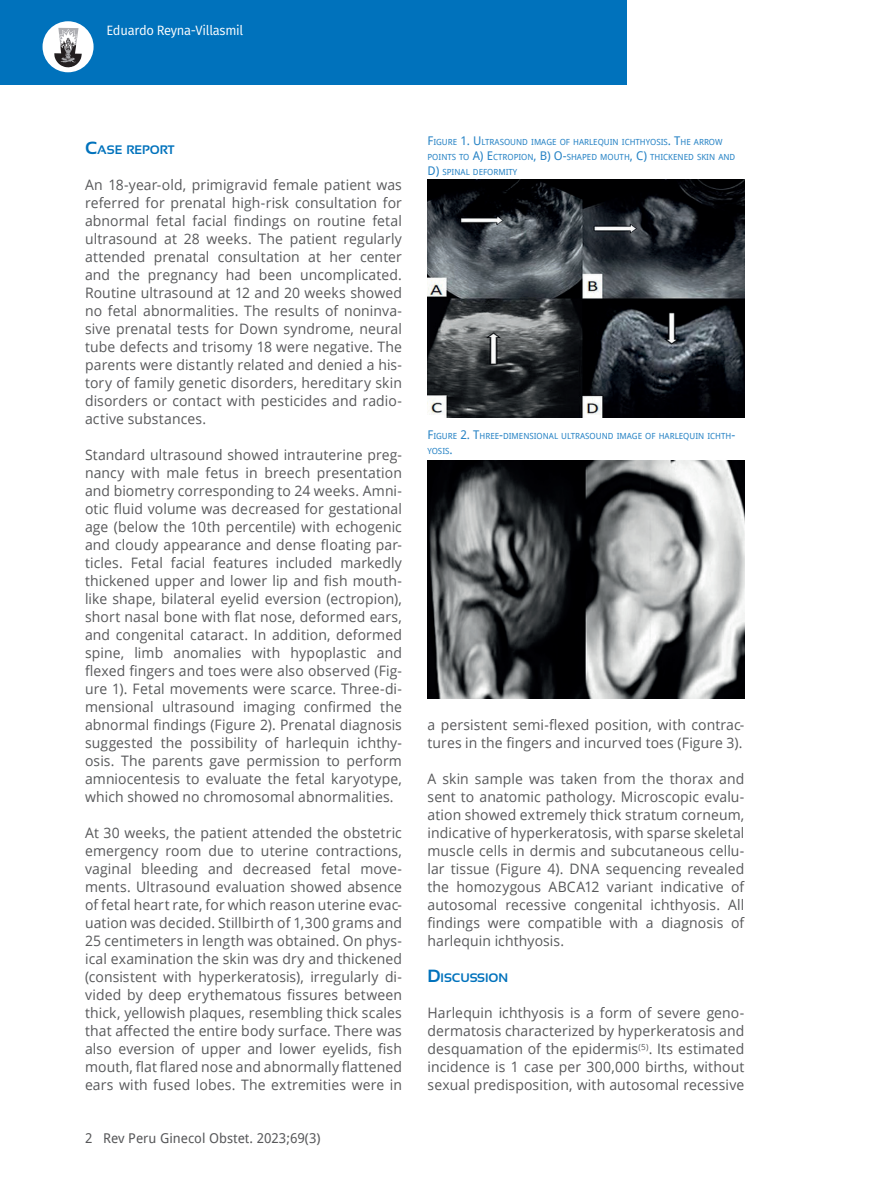
<style>
.page{position:relative;width:872px;height:1191px;background:#fff}
.page>*{position:absolute;margin:0;border:0;box-sizing:border-box;transform-origin:0 0}
.t1{font:14.4px/18px "Open Sans";letter-spacing:.01em;color:#57585a;text-align:justify}
.t2{font:13.5px "Droid Sans";color:#57585a}
.t3{font:13.5px "Fira Sans";letter-spacing:-.02em;color:#fff;scale:.96 1}
.t4{font:700 12.3px "Sansation";color:#0072bc}
.t5{font:8.4px/15px "Droid Sans";color:#2783c5}
.s1{font-size:17.7px}
.s2{font-size:12px}
</style>
<div class="page">
<div style="left:0;top:0;width:626px;height:85px;background:#0072bc"></div>
<div style="left:43px;top:21px;width:51px;height:51px;background:#fff;border-radius:50%"></div>
<svg style="left:54px;top:28px;width:28px;height:40px"></svg>
<img style="left:427px;top:460px;width:317px;height:238px">
<img style="left:427px;top:179px;width:317px;height:238px">
<p class="t3" style="left:106px;top:20px;width:144px">Eduardo Reyna-Villasmil</p>
<p class="t4" style="left:85px;top:143px;width:91px"><span class="s1">C</span>ASE REPORT</p>
<p class="t1" style="left:85px;top:175px;width:318px">An 18-year-old, primigravid female patient was referred for prenatal high-risk consultation for abnormal fetal facial findings on routine fetal ultrasound at 28 weeks. The patient regularly attended prenatal consultation at her center and the pregnancy had been uncomplicated.<br>Routine ultrasound at 12 and 20 weeks showed no fetal abnormalities. The results of noninva&shy;sive prenatal tests for Down syndrome, neural tube defects and trisomy 18 were negative. The parents were distantly related and denied a his&shy;tory of family genetic disorders, hereditary skin disorders or contact with pesticides and radio&shy;active substances.</p>
<p class="t1" style="left:85px;top:445px;width:318px">Standard ultrasound showed intrauterine preg&shy;nancy with male fetus in breech presentation and biometry corresponding to 24 weeks. Amni&shy;otic fluid volume was decreased for gestational age (below the 10th percentile) with echogenic and cloudy appearance and dense floating par&shy;ticles. Fetal facial features included markedly thickened upper and lower lip and fish mouth&shy;like shape, bilateral eyelid eversion (ectropion), short nasal bone with flat nose, deformed ears, and congenital cataract. In addition, deformed spine, limb anomalies with hypoplastic and flexed fingers and toes were also observed (Fig&shy;ure 1). Fetal movements were scarce. Three-di&shy;mensional ultrasound imaging confirmed the abnormal findings (Figure 2). Prenatal diagnosis suggested the possibility of harlequin ichthy&shy;osis. The parents gave permission to perform amniocentesis to evaluate the fetal karyotype, which showed no chromosomal abnormalities.</p>
<p class="t1" style="left:85px;top:823px;width:318px">At 30 weeks, the patient attended the obstetric emergency room due to uterine contractions, vaginal bleeding and decreased fetal move&shy;ments. Ultrasound evaluation showed absence of fetal heart rate, for which reason uterine evac&shy;uation was decided. Stillbirth of 1,300 grams and 25 centimeters in length was obtained. On phys&shy;ical examination the skin was dry and thickened (consistent with hyperkeratosis), irregularly di&shy;vided by deep erythematous fissures between thick, yellowish plaques, resembling thick scales that affected the entire body surface. There was also eversion of upper and lower eyelids, fish mouth, flat flared nose and abnormally flattened ears with fused lobes. The extremities were in</p>
<p class="t2" style="left:85px;top:1128px;width:237px">2 Rev Peru Ginecol Obstet. 2023;69(3)</p>
<p class="t5" style="left:427px;top:134px;width:309px"><span class="s2">F</span>IGURE <span class="s2">1. U</span> LTRASOUND IMAGE OF HARLEQUIN ICHTHYOSIS<span class="s2">. T</span>HE ARROW<br>POINTS TO <span class="s2">A) E</span>CTROPION<span class="s2">, B) O-</span>SHAPED MOUTH<span class="s2">, C)</span> THICKENED SKIN AND<br><span class="s2">D)</span> SPINAL DEFORMITY</p>
<p class="t5" style="left:427px;top:428px;width:309px"><span class="s2">F</span>IGURE <span class="s2">2. T</span>HREE<span class="s2">-</span>DIMENSIONAL ULTRASOUND IMAGE OF HARLEQUIN ICHTH<span class="s2">-<br></span>YOSIS<span class="s2">.</span></p>
<p class="t1" style="left:427px;top:715px;width:318px">a persistent semi-flexed position, with contrac&shy;tures in the fingers and incurved toes (Figure 3).</p>
<p class="t1" style="left:427px;top:769px;width:318px">A skin sample was taken from the thorax and sent to anatomic pathology. Microscopic evalu&shy;ation showed extremely thick stratum corneum, indicative of hyperkeratosis, with sparse skeletal muscle cells in dermis and subcutaneous cellu&shy;lar tissue (Figure 4). DNA sequencing revealed the homozygous ABCA12 variant indicative of autosomal recessive congenital ichthyosis. All findings were compatible with a diagnosis of harlequin ichthyosis.</p>
<p class="t4" style="left:427px;top:971px;width:82px"><span class="s1">D</span>ISCUSSION</p>
<p class="t1" style="left:427px;top:1003px;width:318px">Harlequin ichthyosis is a form of severe geno&shy;dermatosis characterized by hyperkeratosis and desquamation of the epidermis<sup>(5)</sup>. Its estimated incidence is 1 case per 300,000 births, without sexual predisposition, with autosomal recessive</p>
</div>
